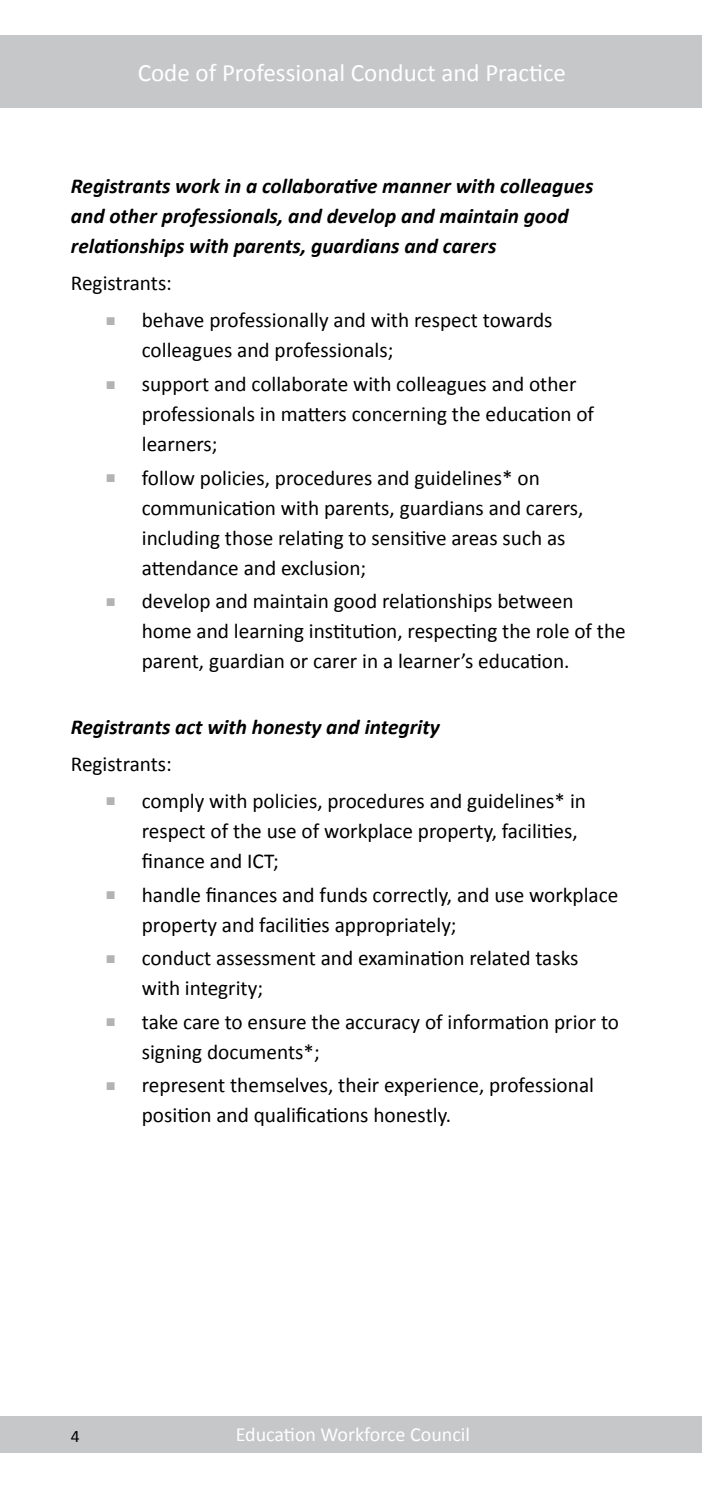
<style>
.page{position:relative;width:702px;height:1489px;background:#fff}
.page>*{position:absolute;margin:0;border:0;box-sizing:border-box;transform-origin:0 0}
.t1{font:25px "Calibri";color:#fff}
.t2{font:21.25px/30px "Calibri";color:#000}
.t3{font:italic 700 21.25px/30px "Calibri";color:#000}
.t4{font:20px "Calibri";color:#fff}
.t5{font:17.5px "Calibri";color:#000}
.s1{color:#b1b3b4}
</style>
<div class="page">
<div style="left:0;top:1416px;width:702px;height:36px;background:#c6c7c8"></div>
<div style="left:0;top:35px;width:702px;height:73px;background:#c6c7c8"></div>
<p class="t1" style="left:138px;top:57px;width:430px">Code of Professional Conduct and Practice</p>
<p class="t3" style="left:71px;top:170px;width:524px">Registrants work in a collaborative manner with colleagues and other professionals, and develop and maintain good relationships with parents, guardians and carers</p>
<p class="t2" style="left:71px;top:267px;width:103px">Registrants:</p>
<p class="t2" style="left:142px;top:304px;width:412px;text-indent:-35px"><span class="s1">■</span> behave professionally and with respect towards colleagues and professionals;</p>
<p class="t2" style="left:142px;top:368px;width:454px;text-indent:-35px"><span class="s1">■</span> support and collaborate with colleagues and other professionals in matters concerning the education of learners;</p>
<p class="t2" style="left:142px;top:461px;width:443px;text-indent:-35px"><span class="s1">■</span> follow policies, procedures and guidelines* on communication with parents, guardians and carers, including those relating to sensitive areas such as attendance and exclusion;</p>
<p class="t2" style="left:142px;top:585px;width:485px;text-indent:-35px"><span class="s1">■</span> develop and maintain good relationships between home and learning institution, respecting the role of the parent, guardian or carer in a learner’s education.</p>
<p class="t3" style="left:71px;top:710px;width:370px">Registrants act with honesty and integrity</p>
<p class="t2" style="left:71px;top:747px;width:103px">Registrants:</p>
<p class="t2" style="left:142px;top:784px;width:445px;text-indent:-35px"><span class="s1">■</span> comply with policies, procedures and guidelines* in respect of the use of workplace property, facilities, finance and ICT;</p>
<p class="t2" style="left:142px;top:878px;width:478px;text-indent:-35px"><span class="s1">■</span> handle finances and funds correctly, and use workplace property and facilities appropriately;</p>
<p class="t2" style="left:142px;top:942px;width:438px;text-indent:-35px"><span class="s1">■</span> conduct assessment and examination related tasks with integrity;</p>
<p class="t2" style="left:142px;top:1005px;width:479px;text-indent:-35px"><span class="s1">■</span> take care to ensure the accuracy of information prior to signing documents*;</p>
<p class="t2" style="left:142px;top:1069px;width:453px;text-indent:-35px"><span class="s1">■</span> represent themselves, their experience, professional position and qualifications honestly.</p>
<p class="t5" style="left:71px;top:1424px;width:10px">4</p>
<p class="t4" style="left:236px;top:1421px;width:236px">Education Workforce Council</p>
</div>
